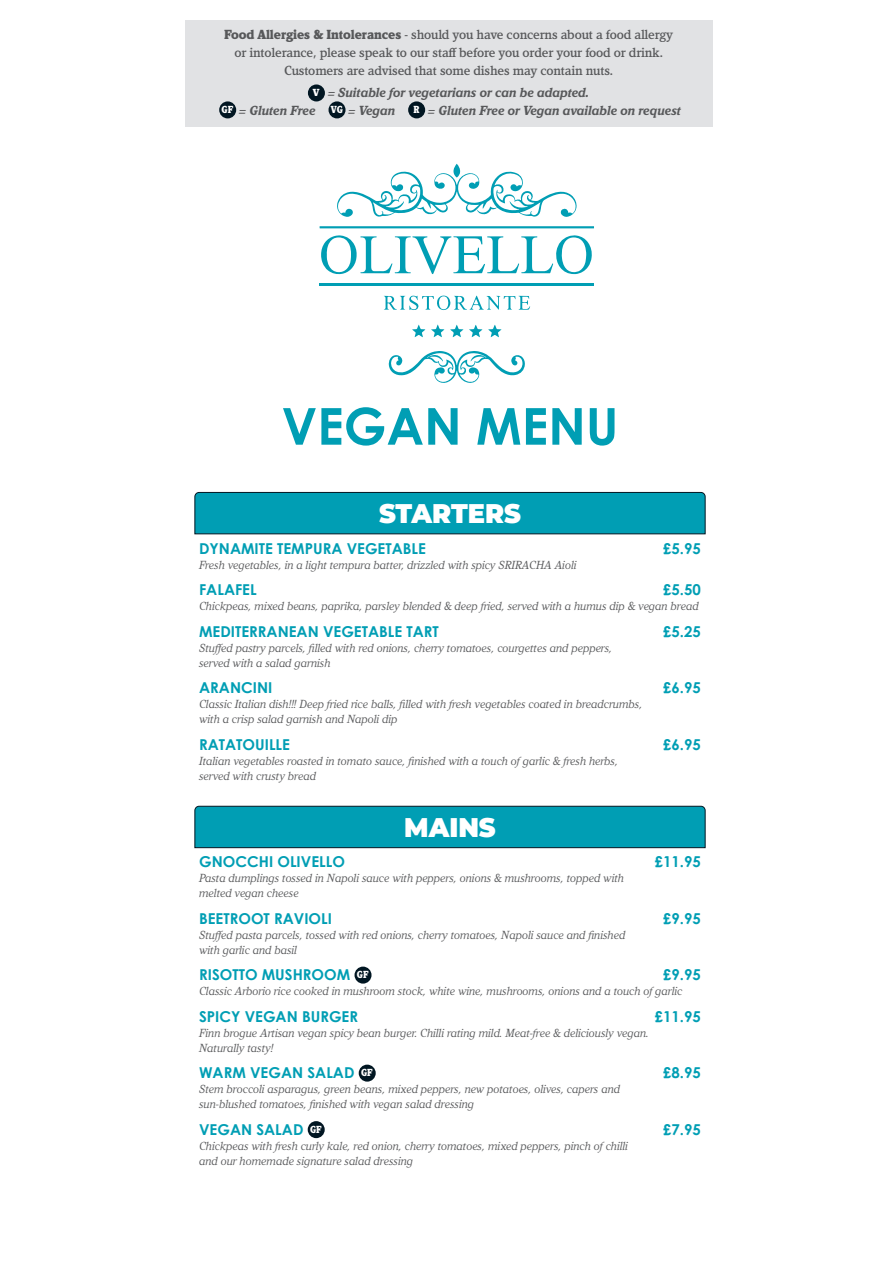
<style>
.page{position:relative;width:893px;height:1263px;background:#fff}
.page>*{position:absolute;margin:0;border:0;box-sizing:border-box;transform-origin:0 0}
.DISH{font:700 50.85px "Century Gothic";color:#009eb4}
.SECTION_BOX{font:900 27px "Montserrat";color:#fff;scale:.95 1}
.DISH-2{font:700 15px "Century Gothic";color:#009eb4}
.t1{font:500 13.5px/18px "Kandal";letter-spacing:-.01em;color:#57585a;text-align:center}
.t2{font:italic 700 13.5px/18px "Kandal";letter-spacing:-.01em;color:#57585a}
.DESCRIPTION{font:italic 12px/15px "Kandal";letter-spacing:-.01em;color:#57585a}
.t3{font:900 10.5px "Kandal";color:#fff;scale:.9 1}
.s1{font-weight:900}
.s2{font-weight:900;font-style:normal;font-size:10.5px;color:#fff}
</style>
<div class="page">
<div style="left:185px;top:20px;width:527px;height:31px;background:#e1e2e4"></div>
<div style="left:185px;top:38px;width:527px;height:31px;background:#e1e2e4"></div>
<div style="left:185px;top:56px;width:527px;height:31px;background:#e1e2e4"></div>
<div style="left:185px;top:78px;width:527px;height:31px;background:#e1e2e4"></div>
<div style="left:185px;top:96px;width:527px;height:31px;background:#e1e2e4"></div>
<div style="left:308px;top:84px;width:17px;height:17px;background:#011622;border-radius:50%"></div>
<div style="left:219px;top:101px;width:17px;height:17px;background:#011622;border-radius:50%"></div>
<div style="left:329px;top:101px;width:17px;height:17px;background:#011622;border-radius:50%"></div>
<div style="left:408px;top:101px;width:17px;height:17px;background:#011622;border-radius:50%"></div>
<svg style="left:194px;top:492px;width:512px;height:43px;background:#0499ae"></svg>
<svg style="left:194px;top:805px;width:512px;height:43px;background:#0599ae"></svg>
<div style="left:354px;top:966px;width:17px;height:17px;background:#011622;border-radius:50%"></div>
<div style="left:359px;top:1064px;width:17px;height:17px;background:#011622;border-radius:50%"></div>
<div style="left:308px;top:1121px;width:17px;height:17px;background:#011622;border-radius:50%"></div>
<svg style="left:389px;top:351px;width:136px;height:32px"></svg>
<hr style="left:320px;top:283px;width:274px;height:2px;background:#009eb4">
<svg style="left:320px;top:226px;width:274px;height:2px"></svg>
<svg style="left:321px;top:235px;width:271px;height:40px"></svg>
<svg style="left:488px;top:325px;width:14px;height:12px"></svg>
<svg style="left:412px;top:325px;width:13px;height:12px"></svg>
<svg style="left:469px;top:325px;width:13px;height:12px"></svg>
<svg style="left:431px;top:324px;width:13px;height:13px"></svg>
<svg style="left:450px;top:325px;width:13px;height:12px"></svg>
<svg style="left:337px;top:164px;width:240px;height:53px"></svg>
<svg style="left:384px;top:295px;width:146px;height:16px"></svg>
<p class="t1" style="left:224px;top:25px;width:451px"><span class="s1">Food Allergies &amp; Intolerances</span> - should you have concerns about a food allergy or intolerance, please speak to our staff before you order your food or drink.<br>Customers are advised that some dishes may contain nuts.</p>
<p class="t2" style="left:222px;top:84px;width:369px;text-indent:91px"><span class="s2">V</span> = Suitable for vegetarians or can be adapted.<br><span class="s2">GF</span> = Gluten Free <span class="s2">VG</span> = Vegan</p>
<p class="t2" style="left:413px;top:102px;width:269px"><span class="s2">R</span> = Gluten Free or Vegan available on request</p>
<p class="DISH" style="left:282px;top:388px;width:338px">VEGAN MENU</p>
<p class="SECTION_BOX" style="left:379px;top:493px;width:151px">STARTERS</p>
<p class="DISH-2" style="left:199px;top:537px;width:228px">DYNAMITE TEMPURA VEGETABLE</p>
<p class="DISH-2" style="left:663px;top:537px;width:39px">£5.95</p>
<p class="DESCRIPTION" style="left:199px;top:557px;width:379px">Fresh vegetables, in a light tempura batter, drizzled with spicy SRIRACHA Aioli</p>
<p class="DISH-2" style="left:199px;top:578px;width:59px">FALAFEL</p>
<p class="DISH-2" style="left:663px;top:578px;width:39px">£5.50</p>
<p class="DESCRIPTION" style="left:199px;top:599px;width:501px">Chickpeas, mixed beans, paprika, parsley blended &amp; deep fried, served with a humus dip &amp; vegan bread</p>
<p class="DISH-2" style="left:199px;top:620px;width:241px">MEDITERRANEAN VEGETABLE TART</p>
<p class="DISH-2" style="left:663px;top:620px;width:39px">£5.25</p>
<p class="DESCRIPTION" style="left:199px;top:640px;width:415px">Stuffed pastry parcels, filled with red onions, cherry tomatoes, courgettes and peppers, served with a salad garnish</p>
<p class="DISH-2" style="left:199px;top:676px;width:75px">ARANCINI</p>
<p class="DISH-2" style="left:663px;top:676px;width:39px">£6.95</p>
<p class="DESCRIPTION" style="left:199px;top:697px;width:445px">Classic Italian dish!!! Deep fried rice balls, filled with fresh vegetables coated in breadcrumbs, with a crisp salad garnish and Napoli dip</p>
<p class="DISH-2" style="left:199px;top:733px;width:92px">RATATOUILLE</p>
<p class="DISH-2" style="left:663px;top:733px;width:39px">£6.95</p>
<p class="DESCRIPTION" style="left:199px;top:753px;width:421px">Italian vegetables roasted in tomato sauce, finished with a touch of garlic &amp; fresh herbs, served with crusty bread</p>
<p class="SECTION_BOX" style="left:404px;top:807px;width:98px">MAINS</p>
<p class="DISH-2" style="left:199px;top:850px;width:147px">GNOCCHI OLIVELLO</p>
<p class="DISH-2" style="left:655px;top:850px;width:48px">£11.95</p>
<p class="DESCRIPTION" style="left:199px;top:871px;width:426px">Pasta dumplings tossed in Napoli sauce with peppers, onions &amp; mushrooms, topped with melted vegan cheese</p>
<p class="DISH-2" style="left:199px;top:907px;width:134px">BEETROOT RAVIOLI</p>
<p class="DISH-2" style="left:663px;top:907px;width:39px">£9.95</p>
<p class="DESCRIPTION" style="left:199px;top:927px;width:428px">Stuffed pasta parcels, tossed with red onions, cherry tomatoes, Napoli sauce and finished with garlic and basil</p>
<p class="DISH-2" style="left:199px;top:963px;width:153px">RISOTTO MUSHROOM</p>
<p class="t3" style="left:357px;top:969px;width:15px">GF</p>
<p class="DISH-2" style="left:663px;top:963px;width:39px">£9.95</p>
<p class="DESCRIPTION" style="left:199px;top:984px;width:485px">Classic Arborio rice cooked in mushroom stock, white wine, mushrooms, onions and a touch of garlic</p>
<p class="DISH-2" style="left:199px;top:1005px;width:161px">SPICY VEGAN BURGER</p>
<p class="DISH-2" style="left:655px;top:1005px;width:48px">£11.95</p>
<p class="DESCRIPTION" style="left:199px;top:1025px;width:451px">Finn brogue Artisan vegan spicy bean burger. Chilli rating mild. Meat-free &amp; deliciously vegan.<br>Naturally tasty!</p>
<p class="DISH-2" style="left:199px;top:1061px;width:157px">WARM VEGAN SALAD</p>
<p class="t3" style="left:361px;top:1067px;width:15px">GF</p>
<p class="DISH-2" style="left:663px;top:1061px;width:39px">£8.95</p>
<p class="DESCRIPTION" style="left:199px;top:1082px;width:423px">Stem broccoli asparagus, green beans, mixed peppers, new potatoes, olives, capers and sun-blushed tomatoes, finished with vegan salad dressing</p>
<p class="DISH-2" style="left:199px;top:1118px;width:106px">VEGAN SALAD</p>
<p class="t3" style="left:310px;top:1123px;width:15px">GF</p>
<p class="DISH-2" style="left:663px;top:1118px;width:39px">£7.95</p>
<p class="DESCRIPTION" style="left:199px;top:1138px;width:430px">Chickpeas with fresh curly kale, red onion, cherry tomatoes, mixed peppers, pinch of chilli and our homemade signature salad dressing</p>
</div>
